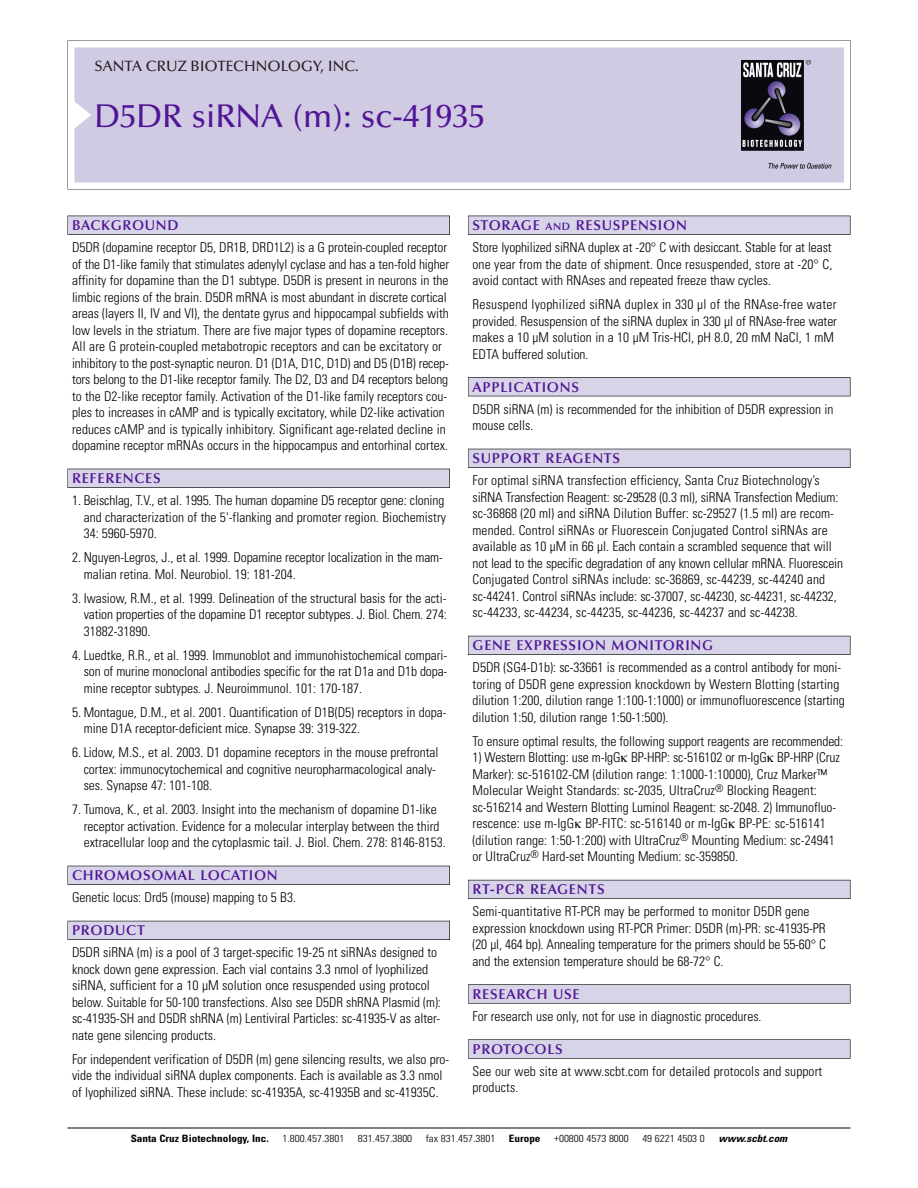
<style>
.page{position:relative;width:918px;height:1188px;background:#fff}
.page>*{position:absolute;margin:0;border:0;box-sizing:border-box;transform-origin:0 0}
.t1{font:500 33px "Optima";color:#511695}
.t2{font:500 15px "Optima";color:#231f20}
.t3{font:600 14.25px "Optima";letter-spacing:.05em;color:#511695}
.t4{font:300 condensed 13.5px/16.5px "Univers";color:#000}
.t5{font:300 condensed 10.2px "Univers";color:#000;scale:1.1 1}
.t6{font:700 condensed 10.2px "Univers";color:#000;scale:1.1 1}
.t7{font:italic 700 condensed 10.2px "Univers";color:#000;scale:1.1 1}
.s1{font-size:10.65px}
</style>
<div class="page">
<svg style="left:68px;top:40px;width:783px;height:149px"></svg>
<div style="left:74px;top:47px;width:770px;height:135px;background:#d1cae3"></div>
<img style="left:741px;top:60px;width:90px;height:108px">
<div style="left:68px;top:216px;width:382px;height:19px;background:#535256"></div>
<div style="left:68px;top:216px;width:381px;height:18px;background:#d7d4e8"></div>
<div style="left:68px;top:469px;width:382px;height:19px;background:#525156"></div>
<div style="left:68px;top:469px;width:381px;height:18px;background:#d7d4e8"></div>
<div style="left:68px;top:866px;width:382px;height:19px;background:#515057"></div>
<div style="left:68px;top:866px;width:381px;height:18px;background:#d7d4e8"></div>
<div style="left:68px;top:921px;width:382px;height:19px;background:#535259"></div>
<div style="left:68px;top:921px;width:381px;height:18px;background:#d7d4e8"></div>
<div style="left:468px;top:216px;width:382px;height:19px;background:#535256"></div>
<div style="left:468px;top:216px;width:382px;height:18px;background:#d7d4e8"></div>
<div style="left:468px;top:377px;width:382px;height:19px;background:#515155"></div>
<div style="left:468px;top:378px;width:382px;height:18px;background:#d7d4e8"></div>
<div style="left:468px;top:449px;width:382px;height:19px;background:#515057"></div>
<div style="left:468px;top:449px;width:382px;height:18px;background:#d7d4e8"></div>
<div style="left:468px;top:636px;width:382px;height:19px;background:#535259"></div>
<div style="left:468px;top:636px;width:382px;height:18px;background:#d7d4e8"></div>
<div style="left:468px;top:880px;width:382px;height:19px;background:#595860"></div>
<div style="left:468px;top:880px;width:382px;height:18px;background:#d7d4e8"></div>
<div style="left:468px;top:984px;width:382px;height:20px;background:#676767"></div>
<div style="left:468px;top:985px;width:382px;height:18px;background:#d7d4e8"></div>
<div style="left:468px;top:1039px;width:382px;height:20px;background:#666"></div>
<div style="left:468px;top:1040px;width:382px;height:18px;background:#d7d4e8"></div>
<hr style="left:68px;top:1128px;width:782px;height:1px;background:#000">
<p class="t2" style="left:94px;top:60px;width:266px">SANTA CRUZ BIOTECHNOLOGY, INC.</p>
<p class="t1" style="left:94px;top:102px;width:392px">D5DR siRNA (m): sc-41935</p>
<p class="t3" style="left:72px;top:219px;width:108px">BACKGROUND</p>
<p class="t4" style="left:72px;top:240px;width:379px">D5DR (dopamine receptor D5, DR1B, DRD1L2) is a G protein-coupled receptor of the D1-like family that stimulates adenylyl cyclase and has a ten-fold higher affinity for dopamine than the D1 subtype. D5DR is present in neurons in the limbic regions of the brain. D5DR mRNA is most abundant in discrete cortical areas (layers II, IV and VI), the dentate gyrus and hippocampal subfields with low levels in the striatum. There are five major types of dopamine receptors.<br>All are G protein-coupled metabotropic receptors and can be excitatory or inhibitory to the post-synaptic neuron. D1 (D1A, D1C, D1D) and D5 (D1B) recep&shy;tors belong to the D1-like receptor family. The D2, D3 and D4 receptors belong to the D2-like receptor family. Activation of the D1-like family receptors cou&shy;ples to increases in cAMP and is typically excitatory, while D2-like activation reduces cAMP and is typically inhibitory. Significant age-related decline in dopamine receptor mRNAs occurs in the hippocampus and entorhinal cortex.</p>
<p class="t3" style="left:72px;top:472px;width:90px">REFERENCES</p>
<p class="t4" style="left:84px;top:493px;width:364px;text-indent:-12px">1. Beischlag, T.V., et al. 1995. The human dopamine D5 receptor gene: cloning and characterization of the 5'-flanking and promoter region. Biochemistry<br>34: 5960-5970.</p>
<p class="t4" style="left:84px;top:550px;width:361px;text-indent:-12px">2. Nguyen-Legros, J., et al. 1999. Dopamine receptor localization in the mam&shy;malian retina. Mol. Neurobiol. 19: 181-204.</p>
<p class="t4" style="left:84px;top:591px;width:365px;text-align:justify;text-indent:-12px">3. Iwasiow, R.M., et al. 1999. Delineation of the structural basis for the acti&shy;vation properties of the dopamine D1 receptor subtypes. J. Biol. Chem. 274:<br>31882-31890.</p>
<p class="t4" style="left:84px;top:648px;width:365px;text-align:justify;text-indent:-12px">4. Luedtke, R.R., et al. 1999. Immunoblot and immunohistochemical compari&shy;son of murine monoclonal antibodies specific for the rat D1a and D1b dopa&shy;mine receptor subtypes. J. Neuroimmunol. 101: 170-187.</p>
<p class="t4" style="left:84px;top:705px;width:364px;text-indent:-12px">5. Montague, D.M., et al. 2001. Quantification of D1B(D5) receptors in dopa&shy;mine D1A receptor-deficient mice. Synapse 39: 319-322.</p>
<p class="t4" style="left:84px;top:745px;width:356px;text-indent:-12px">6. Lidow, M.S., et al. 2003. D1 dopamine receptors in the mouse prefrontal cortex: immunocytochemical and cognitive neuropharmacological analy&shy;ses. Synapse 47: 101-108.</p>
<p class="t4" style="left:84px;top:802px;width:364px;text-indent:-12px">7. Tumova, K., et al. 2003. Insight into the mechanism of dopamine D1-like receptor activation. Evidence for a molecular interplay between the third extracellular loop and the cytoplasmic tail. J. Biol. Chem. 278: 8146-8153.</p>
<p class="t3" style="left:72px;top:869px;width:207px">CHROMOSOMAL LOCATION</p>
<p class="t4" style="left:72px;top:891px;width:225px">Genetic locus: Drd5 (mouse) mapping to 5 B3.</p>
<p class="t3" style="left:72px;top:924px;width:74px">PRODUCT</p>
<p class="t4" style="left:72px;top:946px;width:370px">D5DR siRNA (m) is a pool of 3 target-specific 19-25 nt siRNAs designed to knock down gene expression. Each vial contains 3.3 nmol of lyophilized siRNA, sufficient for a 10 µM solution once resuspended using protocol below. Suitable for 50-100 transfections. Also see D5DR shRNA Plasmid (m): sc-41935-SH and D5DR shRNA (m) Lentiviral Particles: sc-41935-V as alter&shy;nate gene silencing products.</p>
<p class="t4" style="left:72px;top:1052px;width:379px">For independent verification of D5DR (m) gene silencing results, we also pro&shy;vide the individual siRNA duplex components. Each is available as 3.3 nmol of lyophilized siRNA. These include: sc-41935A, sc-41935B and sc-41935C.</p>
<p class="t3" style="left:473px;top:219px;width:216px">STORAGE <span class="s1">AND</span> RESUSPENSION</p>
<p class="t4" style="left:473px;top:240px;width:361px;text-align:justify">Store lyophilized siRNA duplex at -20° C with desiccant. Stable for at least one year from the date of shipment. Once resuspended, store at -20° C, avoid contact with RNAses and repeated freeze thaw cycles.</p>
<p class="t4" style="left:473px;top:297px;width:366px">Resuspend lyophilized siRNA duplex in 330 µl of the RNAse-free water provided. Resuspension of the siRNA duplex in 330 µl of RNAse-free water makes a 10 µM solution in a 10 µM Tris-HCl, pH 8.0, 20 mM NaCl, 1 mM EDTA buffered solution.</p>
<p class="t3" style="left:473px;top:381px;width:108px">APPLICATIONS</p>
<p class="t4" style="left:473px;top:402px;width:362px">D5DR siRNA (m) is recommended for the inhibition of D5DR expression in mouse cells.</p>
<p class="t3" style="left:473px;top:452px;width:149px">SUPPORT REAGENTS</p>
<p class="t4" style="left:473px;top:474px;width:372px">For optimal siRNA transfection efficiency, Santa Cruz Biotechnology’s siRNA Transfection Reagent: sc-29528 (0.3 ml), siRNA Transfection Medium: sc-36868 (20 ml) and siRNA Dilution Buffer: sc-29527 (1.5 ml) are recom&shy;mended. Control siRNAs or Fluorescein Conjugated Control siRNAs are available as 10 µM in 66 µl. Each contain a scrambled sequence that will not lead to the specific degradation of any known cellular mRNA. Fluorescein Conjugated Control siRNAs include: sc-36869, sc-44239, sc-44240 and sc-44241. Control siRNAs include: sc-37007, sc-44230, sc-44231, sc-44232, sc-44233, sc-44234, sc-44235, sc-44236, sc-44237 and sc-44238.</p>
<p class="t3" style="left:473px;top:639px;width:242px">GENE EXPRESSION MONITORING</p>
<p class="t4" style="left:473px;top:661px;width:374px">D5DR (SG4-D1b): sc-33661 is recommended as a control antibody for moni&shy;toring of D5DR gene expression knockdown by Western Blotting (starting dilution 1:200, dilution range 1:100-1:1000) or immunofluorescence (starting dilution 1:50, dilution range 1:50-1:500).</p>
<p class="t4" style="left:473px;top:734px;width:372px">To ensure optimal results, the following support reagents are recommended:</p>
<p class="t4" style="left:473px;top:751px;width:369px">1) Western Blotting: use m-IgG BP-HRP: sc-516102 or m-IgG BP-HRP (Cruz Marker): sc-516102-CM (dilution range: 1:1000-1:10000), Cruz Marker™ Molecular Weight Standards: sc-2035, UltraCruz<sup>®</sup> Blocking Reagent: sc-516214 and Western Blotting Luminol Reagent: sc-2048. 2) Immunofluo&shy;rescence: use m-IgG BP-FITC: sc-516140 or m-IgG BP-PE: sc-516141 (dilution range: 1:50-1:200) with UltraCruz<sup>®</sup> Mounting Medium: sc-24941 or UltraCruz<sup>®</sup> Hard-set Mounting Medium: sc-359850.</p>
<p class="t3" style="left:473px;top:883px;width:134px">RT-PCR REAGENTS</p>
<p class="t4" style="left:473px;top:905px;width:355px">Semi-quantitative RT-PCR may be performed to monitor D5DR gene expression knockdown using RT-PCR Primer: D5DR (m)-PR: sc-41935-PR (20 µl, 464 bp). Annealing temperature for the primers should be 55-60° C and the extension temperature should be 68-72° C.</p>
<p class="t3" style="left:473px;top:988px;width:109px">RESEARCH USE</p>
<p class="t4" style="left:473px;top:1009px;width:291px">For research use only, not for use in diagnostic procedures.</p>
<p class="t3" style="left:473px;top:1043px;width:92px">PROTOCOLS</p>
<p class="t4" style="left:473px;top:1064px;width:351px">See our web site at www.scbt.com for detailed protocols and support products.</p>
<p class="t6" style="left:131px;top:1135px;width:127px">Santa Cruz Biotechnology, Inc.</p>
<p class="t5" style="left:282px;top:1135px;width:58px">1.800.457.3801</p>
<p class="t5" style="left:358px;top:1135px;width:51px">831.457.3800</p>
<p class="t5" style="left:426px;top:1135px;width:65px">fax 831.457.3801</p>
<p class="t6" style="left:509px;top:1135px;width:30px">Europe</p>
<p class="t5" style="left:554px;top:1135px;width:69px">+00800 4573 8000</p>
<p class="t5" style="left:642px;top:1135px;width:58px">49 6221 4503 0</p>
<p class="t7" style="left:719px;top:1135px;width:66px">www.scbt.com</p>
</div>
